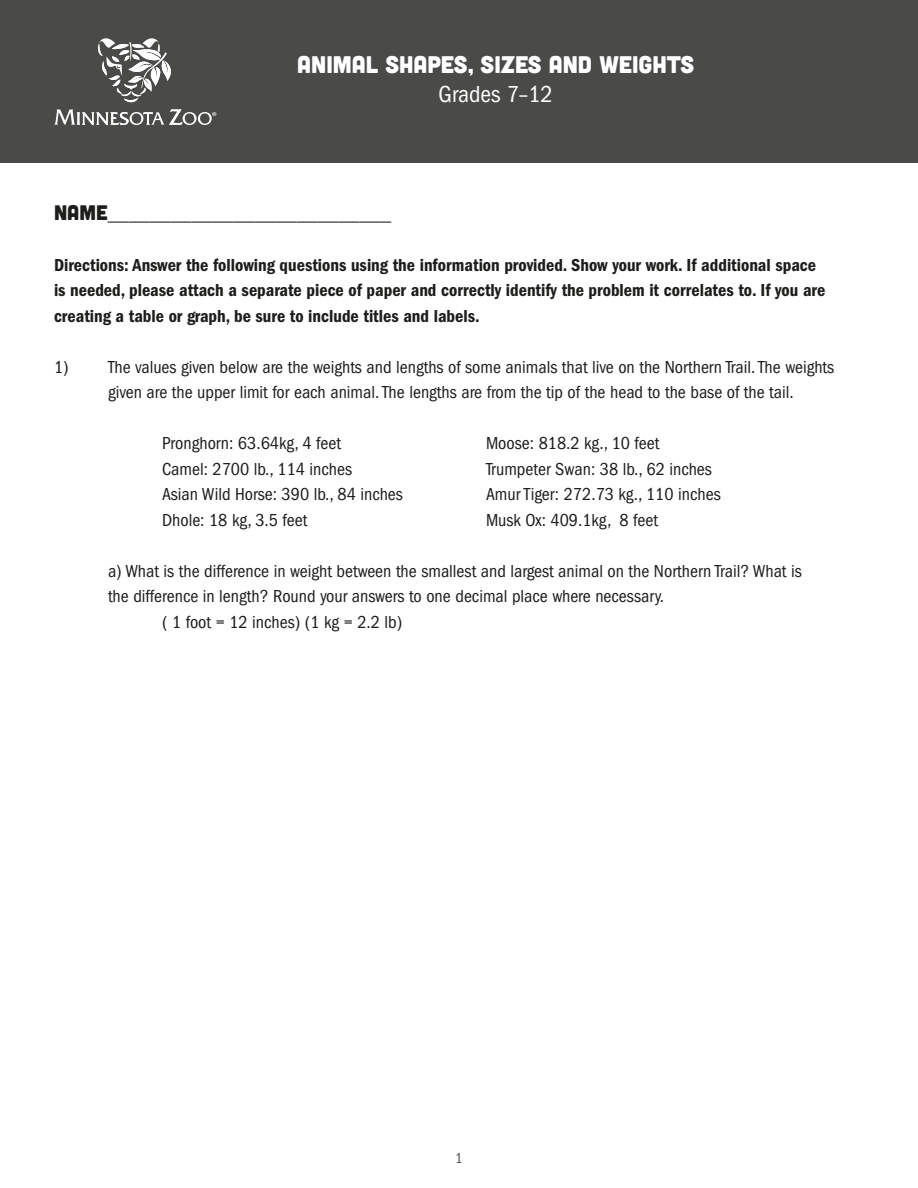
<style>
.page{position:relative;width:918px;height:1188px;background:#fff}
.page>*{position:absolute;margin:0;border:0;box-sizing:border-box;transform-origin:0 0}
.t1{font:24px "Cubano";color:#fff}
.t2{font:condensed 24px "ITC Franklin Gothic Std";color:#fff}
.t3{font:condensed 21px "ITC Franklin Gothic Std";color:#1d1d1b}
.Body{font:condensed 18px "ITC Franklin Gothic Std";color:#1d1d1b}
.t4{font:600 condensed 18px/25.5px "Franklin Gothic";color:#1d1d1b}
.t5{font:condensed 15px "Franklin Gothic";color:#575756}
.s1{font-family:"Cubano";font-stretch:normal}
</style>
<div class="page">
<div style="left:0;top:0;width:918px;height:162px;background:#4a4a48"></div>
<svg style="left:98px;top:38px;width:73px;height:65px"></svg>
<svg style="left:54px;top:109px;width:162px;height:16px"></svg>
<p class="t1" style="left:297px;top:49px;width:398px">ANIMAL SHAPES, SIZES AND WEIGHTS</p>
<p class="t2" style="left:439px;top:81px;width:116px">Grades 7–12</p>
<p class="t3" style="left:54px;top:201px;width:339px"><span class="s1">NAME</span>___________________________</p>
<p class="t4" style="left:54px;top:252px;width:773px">Directions: Answer the following questions using the information provided. Show your work. If additional space is needed, please attach a separate piece of paper and correctly identify the problem it correlates to. If you are creating a table or graph, be sure to include titles and labels.</p>
<p class="Body" style="left:54px;top:357px;width:782px">1) The values given below are the weights and lengths of some animals that live on the Northern Trail. The weights</p>
<p class="Body" style="left:108px;top:382px;width:687px">given are the upper limit for each animal. The lengths are from the tip of the head to the base of the tail.</p>
<p class="Body" style="left:162px;top:433px;width:181px">Pronghorn: 63.64kg, 4 feet</p>
<p class="Body" style="left:486px;top:433px;width:175px">Moose: 818.2 kg., 10 feet</p>
<p class="Body" style="left:162px;top:459px;width:192px">Camel: 2700 lb., 114 inches</p>
<p class="Body" style="left:486px;top:459px;width:228px">Trumpeter Swan: 38 lb., 62 inches</p>
<p class="Body" style="left:162px;top:484px;width:243px">Asian Wild Horse: 390 lb., 84 inches</p>
<p class="Body" style="left:486px;top:484px;width:236px">Amur Tiger: 272.73 kg., 110 inches</p>
<p class="Body" style="left:162px;top:510px;width:147px">Dhole: 18 kg, 3.5 feet</p>
<p class="Body" style="left:486px;top:510px;width:174px">Musk Ox: 409.1kg, 8 feet</p>
<p class="Body" style="left:108px;top:561px;width:695px">a) What is the difference in weight between the smallest and largest animal on the Northern Trail? What is</p>
<p class="Body" style="left:108px;top:586px;width:558px">the difference in length? Round your answers to one decimal place where necessary.</p>
<p class="Body" style="left:162px;top:612px;width:242px">( 1 foot = 12 inches) (1 kg = 2.2 lb)</p>
<p class="t5" style="left:455px;top:1149px;width:9px">1</p>
</div>
